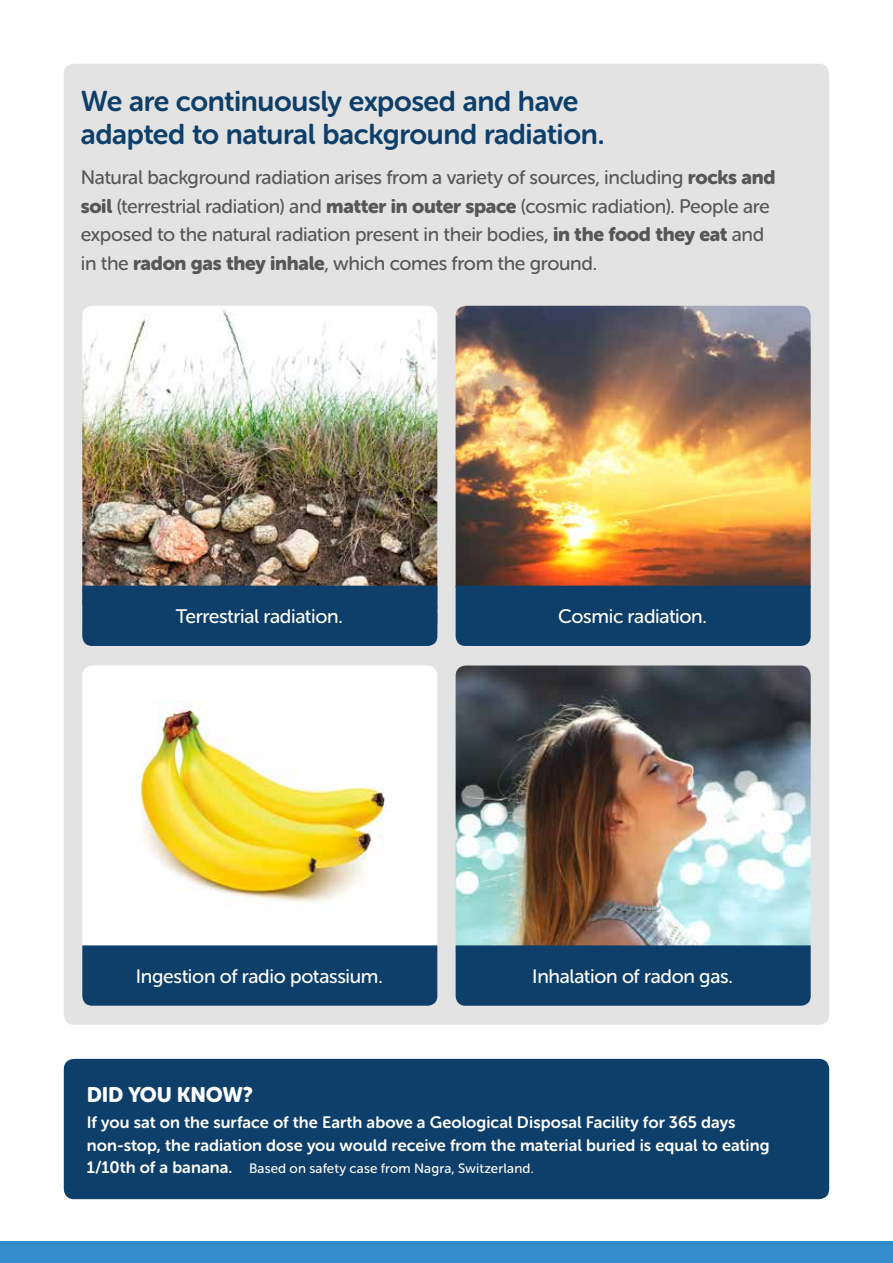
<style>
.page{position:relative;width:893px;height:1263px;background:#fff}
.page>*{position:absolute;margin:0;border:0;box-sizing:border-box;transform-origin:0 0}
.t1{font:28.5px/33px "Museo Sans Rounded 700";letter-spacing:-.015em;color:#0d3f6a}
.t2{font:21px "Museo Sans Rounded 900";letter-spacing:-.01em;color:#fff}
.t3{font:19.5px/28.5px "Museo Sans Rounded 500";letter-spacing:-.02em;color:#575756}
.t4{font:19.5px "Museo Sans Rounded 500";letter-spacing:-.02em;color:#fff}
.t5{font:16.5px/22.5px "Museo Sans Rounded 700";color:#fff}
.t6{font:13.5px "Museo Sans Rounded 500";letter-spacing:.01em;color:#fff}
.s1{font-family:"Museo Sans Rounded 900"}
.s2{font-family:"Museo Sans Rounded 700";font-size:16.5px}
</style>
<div class="page">
<div style="left:64px;top:1059px;width:765px;height:140px;background:#0d3f6a;border-radius:10px"></div>
<div style="left:64px;top:64px;width:765px;height:961px;background:#e3e3e3;border-radius:10px"></div>
<div style="left:0;top:1242px;width:893px;height:21px;background:#348bcb"></div>
<div style="left:82px;top:665px;width:355px;height:341px;background:#fff;border-radius:10px"></div>
<img style="left:139px;top:701px;width:253px;height:202px">
<img style="left:82px;top:306px;width:355px;height:280px">
<img style="left:456px;top:306px;width:355px;height:280px">
<img style="left:456px;top:665px;width:355px;height:280px">
<div style="left:82px;top:586px;width:355px;height:60px;background:#0d3f6a"></div>
<div style="left:82px;top:945px;width:355px;height:61px;background:#0d3f6a"></div>
<div style="left:456px;top:586px;width:355px;height:60px;background:#0d3f6a"></div>
<div style="left:456px;top:945px;width:355px;height:61px;background:#0d3f6a"></div>
<h1 class="t1" style="left:81px;top:85px;width:525px">We are continuously exposed and have adapted to natural background radiation.</h1>
<p class="t3" style="left:81px;top:163px;width:696px">Natural background radiation arises from a variety of sources, including <span class="s1">rocks and soil</span> (terrestrial radiation) and <span class="s1">matter in outer space</span> (cosmic radiation). People are exposed to the natural radiation present in their bodies, <span class="s1">in the food they eat</span> and in the <span class="s1">radon gas they inhale</span>, which comes from the ground.</p>
<p class="t4" style="left:176px;top:606px;width:169px">Terrestrial radiation.</p>
<p class="t4" style="left:136px;top:965px;width:248px">Ingestion of radio potassium.</p>
<p class="t4" style="left:558px;top:606px;width:150px">Cosmic radiation.</p>
<p class="t4" style="left:532px;top:965px;width:202px">Inhalation of radon gas.</p>
<p class="t2" style="left:87px;top:1082px;width:168px">DID YOU KNOW?</p>
<p class="t5" style="left:87px;top:1111px;width:684px">If you sat on the surface of the Earth above a Geological Disposal Facility for 365 days non-stop, the radiation dose you would receive from the material buried is equal to eating</p>
<p class="t6" style="left:87px;top:1161px;width:448px"><span class="s2">1/10th of a banana.</span> Based on safety case from Nagra, Switzerland.</p>
</div>
